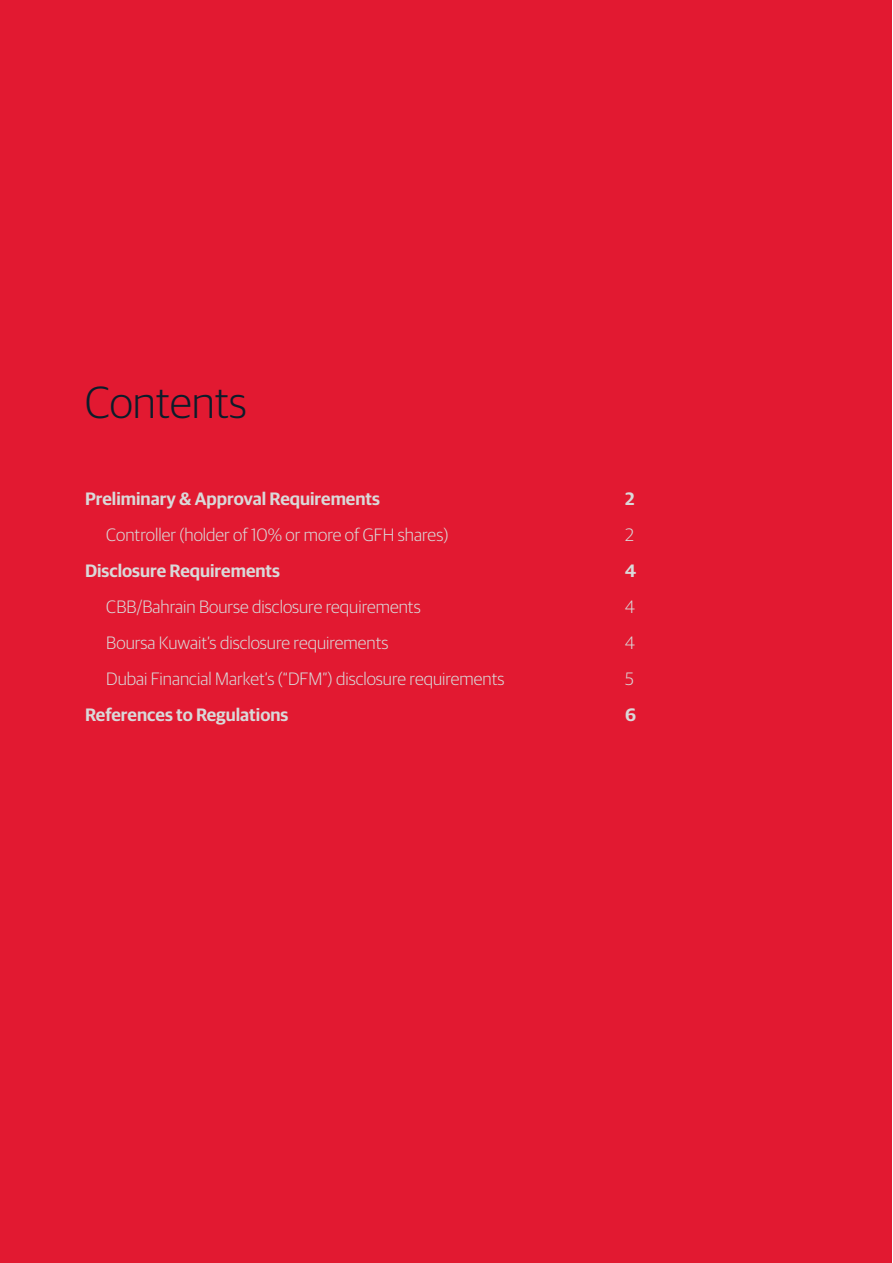
<style>
.page{position:relative;width:893px;height:1263px;background:#fff}
.page>*{position:absolute;margin:0;border:0;box-sizing:border-box;transform-origin:0 0}
.t1{font:300 45px "Guardian Sans";color:#0b1d2a}
.t2{font:300 18px "Guardian Sans";color:#d9d9d9}
.t3{font:600 18px "Guardian Sans";color:#d9d9d9}
</style>
<div class="page">
<div style="left:1px;top:0;width:891px;height:1263px;background:#e21931"></div>
<p class="t1" style="left:85px;top:372px;width:163px">Contents</p>
<p class="t3" style="left:85px;top:486px;width:296px">Preliminary &amp; Approval Requirements</p>
<p class="t3" style="left:625px;top:486px;width:11px">2</p>
<p class="t2" style="left:106px;top:523px;width:344px">Controller (holder of 10% or more of GFH shares)</p>
<p class="t2" style="left:625px;top:523px;width:10px">2</p>
<p class="t3" style="left:85px;top:558px;width:197px">Disclosure Requirements</p>
<p class="t3" style="left:625px;top:558px;width:13px">4</p>
<p class="t2" style="left:106px;top:595px;width:316px">CBB/Bahrain Bourse disclosure requirements</p>
<p class="t2" style="left:625px;top:595px;width:11px">4</p>
<p class="t2" style="left:106px;top:631px;width:284px">Boursa Kuwait’s disclosure requirements</p>
<p class="t2" style="left:625px;top:631px;width:11px">4</p>
<p class="t2" style="left:106px;top:667px;width:400px">Dubai Financial Market’s (“DFM”) disclosure requirements</p>
<p class="t2" style="left:625px;top:667px;width:10px">5</p>
<p class="t3" style="left:85px;top:702px;width:205px">References to Regulations</p>
<p class="t3" style="left:625px;top:702px;width:13px">6</p>
</div>
